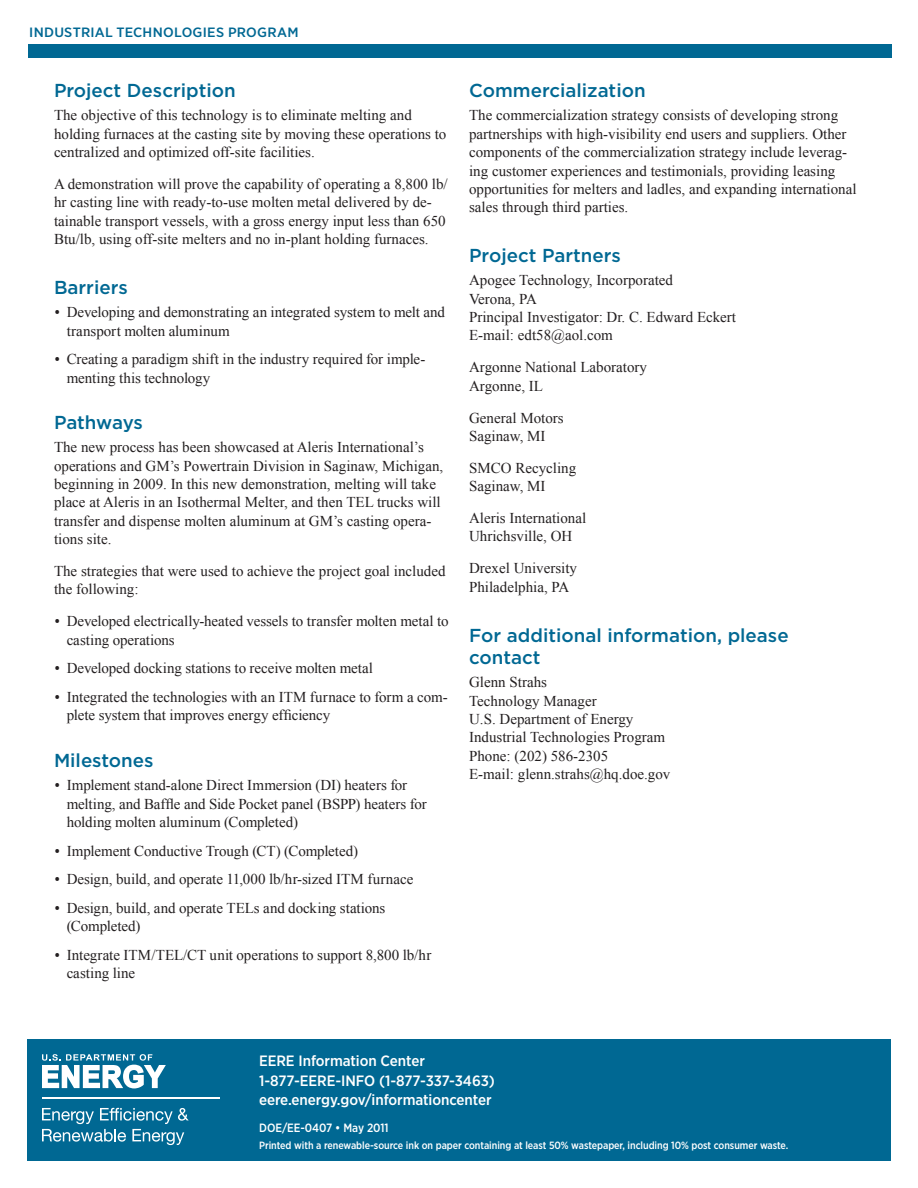
<style>
.page{position:relative;width:918px;height:1188px;background:#fff}
.page>*{position:absolute;margin:0;border:0;box-sizing:border-box;transform-origin:0 0}
.subhead_1{font:500 18.75px/22.5px "Gotham";color:#006893}
.body_text{font:15px/18.3px "Times New Roman";color:#231f20}
.body_text_bullets{font:15px/18.3px "Times New Roman";letter-spacing:-.005em;color:#231f20}
.H-attribution{font:500 15px "Gotham Narrow";letter-spacing:-.005em;color:#fff}
.t1{font:500 13.5px "Gotham Narrow";letter-spacing:.015em;color:#006893;scale:1.1 1}
.H-printed_______ink{font:500 12px "Gotham Narrow";letter-spacing:-.005em;color:#fff}
.H-printed_______ink-2{font:500 10.5px "Gotham Narrow";letter-spacing:-.005em;color:#fff}
.s1{font-family:"Gotham Narrow";font-weight:500;font-size:14.25px}
</style>
<div class="page">
<div style="left:28px;top:44px;width:864px;height:14px;background:#006893"></div>
<div style="left:27px;top:1039px;width:864px;height:122px;background:#006893"></div>
<svg style="left:42px;top:1054px;width:124px;height:34px"></svg>
<hr style="left:42px;top:1097px;width:177px;height:2px;background:#fff">
<svg style="left:42px;top:1108px;width:147px;height:37px"></svg>
<p class="t1" style="left:29px;top:24px;width:246px">INDUSTRIAL TECHNOLOGIES PROGRAM</p>
<p class="subhead_1" style="left:54px;top:79px;width:183px">Project Description</p>
<p class="body_text" style="left:54px;top:106px;width:394px">The objective of this technology is to eliminate melting and holding furnaces at the casting site by moving these operations to centralized and optimized off-site facilities.</p>
<p class="body_text" style="left:54px;top:175px;width:395px">A demonstration will prove the capability of operating a 8,800 lb/ hr casting line with ready-to-use molten metal delivered by de&shy;tainable transport vessels, with a gross energy input less than 650<br>Btu/lb, using off-site melters and no in-plant holding furnaces.</p>
<p class="subhead_1" style="left:54px;top:276px;width:75px">Barriers</p>
<p class="body_text_bullets" style="left:67px;top:303px;width:380px;text-indent:-13px"><span class="s1">•</span> Developing and demonstrating an integrated system to melt and transport molten aluminum</p>
<p class="body_text_bullets" style="left:67px;top:350px;width:360px;text-indent:-13px"><span class="s1">•</span> Creating a paradigm shift in the industry required for imple&shy;menting this technology</p>
<p class="subhead_1" style="left:54px;top:411px;width:90px">Pathways</p>
<p class="body_text" style="left:54px;top:438px;width:391px">The new process has been showcased at Aleris International’s operations and GM’s Powertrain Division in Saginaw, Michigan, beginning in 2009. In this new demonstration, melting will take place at Aleris in an Isothermal Melter, and then TEL trucks will transfer and dispense molten aluminum at GM’s casting opera&shy;tions site.</p>
<p class="body_text" style="left:54px;top:562px;width:393px">The strategies that were used to achieve the project goal included the following:</p>
<p class="body_text_bullets" style="left:67px;top:612px;width:383px;text-indent:-13px"><span class="s1">•</span> Developed electrically-heated vessels to transfer molten metal to casting operations</p>
<p class="body_text_bullets" style="left:54px;top:659px;width:321px"><span class="s1">•</span> Developed docking stations to receive molten metal</p>
<p class="body_text_bullets" style="left:67px;top:688px;width:382px;text-indent:-13px"><span class="s1">•</span> Integrated the technologies with an ITM furnace to form a com&shy;plete system that improves energy efficiency</p>
<p class="subhead_1" style="left:54px;top:749px;width:101px">Milestones</p>
<p class="body_text_bullets" style="left:67px;top:776px;width:362px;text-indent:-13px"><span class="s1">•</span> Implement stand-alone Direct Immersion (DI) heaters for melting, and Baffle and Side Pocket panel (BSPP) heaters for holding molten aluminum (Completed)</p>
<p class="body_text_bullets" style="left:54px;top:841px;width:306px"><span class="s1">•</span> Implement Conductive Trough (CT) (Completed)</p>
<p class="body_text_bullets" style="left:54px;top:870px;width:361px"><span class="s1">•</span> Design, build, and operate 11,000 lb/hr-sized ITM furnace</p>
<p class="body_text_bullets" style="left:67px;top:898px;width:320px;text-indent:-13px"><span class="s1">•</span> Design, build, and operate TELs and docking stations (Completed)</p>
<p class="body_text_bullets" style="left:67px;top:945px;width:366px;text-indent:-13px"><span class="s1">•</span> Integrate ITM/TEL/CT unit operations to support 8,800 lb/hr casting line</p>
<p class="subhead_1" style="left:469px;top:79px;width:178px">Commercialization</p>
<p class="body_text" style="left:469px;top:106px;width:389px">The commercialization strategy consists of developing strong partnerships with high-visibility end users and suppliers. Other components of the commercialization strategy include leverag&shy;ing customer experiences and testimonials, providing leasing opportunities for melters and ladles, and expanding international sales through third parties.</p>
<p class="subhead_1" style="left:469px;top:244px;width:153px">Project Partners</p>
<p class="body_text" style="left:469px;top:271px;width:269px">Apogee Technology, Incorporated<br>Verona, PA<br>Principal Investigator: Dr. C. Edward Eckert<br>E-mail: edt58@aol.com</p>
<p class="body_text" style="left:469px;top:358px;width:180px">Argonne National Laboratory<br>Argonne, IL</p>
<p class="body_text" style="left:469px;top:408px;width:96px">General Motors<br>Saginaw, MI</p>
<p class="body_text" style="left:469px;top:458px;width:109px">SMCO Recycling<br>Saginaw, MI</p>
<p class="body_text" style="left:469px;top:509px;width:119px">Aleris International<br>Uhrichsville, OH</p>
<p class="body_text" style="left:469px;top:559px;width:109px">Drexel University<br>Philadelphia, PA</p>
<p class="subhead_1" style="left:469px;top:624px;width:321px">For additional information, please contact</p>
<p class="body_text" style="left:469px;top:673px;width:203px">Glenn Strahs<br>Technology Manager<br>U.S. Department of Energy<br>Industrial Technologies Program<br>Phone: (202) 586-2305<br>E-mail: glenn.strahs@hq.doe.gov</p>
<p class="H-attribution" style="left:259px;top:1051px;width:167px">EERE Information Center</p>
<p class="H-attribution" style="left:259px;top:1071px;width:237px">1-877-EERE-INFO (1-877-337-3463)</p>
<p class="H-attribution" style="left:259px;top:1091px;width:234px">eere.energy.gov/informationcenter</p>
<p class="H-printed_______ink" style="left:259px;top:1120px;width:131px">DOE/EE-0407 • May 2011</p>
<p class="H-printed_______ink-2" style="left:259px;top:1139px;width:531px">Printed with a renewable-source ink on paper containing at least 50% wastepaper, including 10% post consumer waste.</p>
</div>
